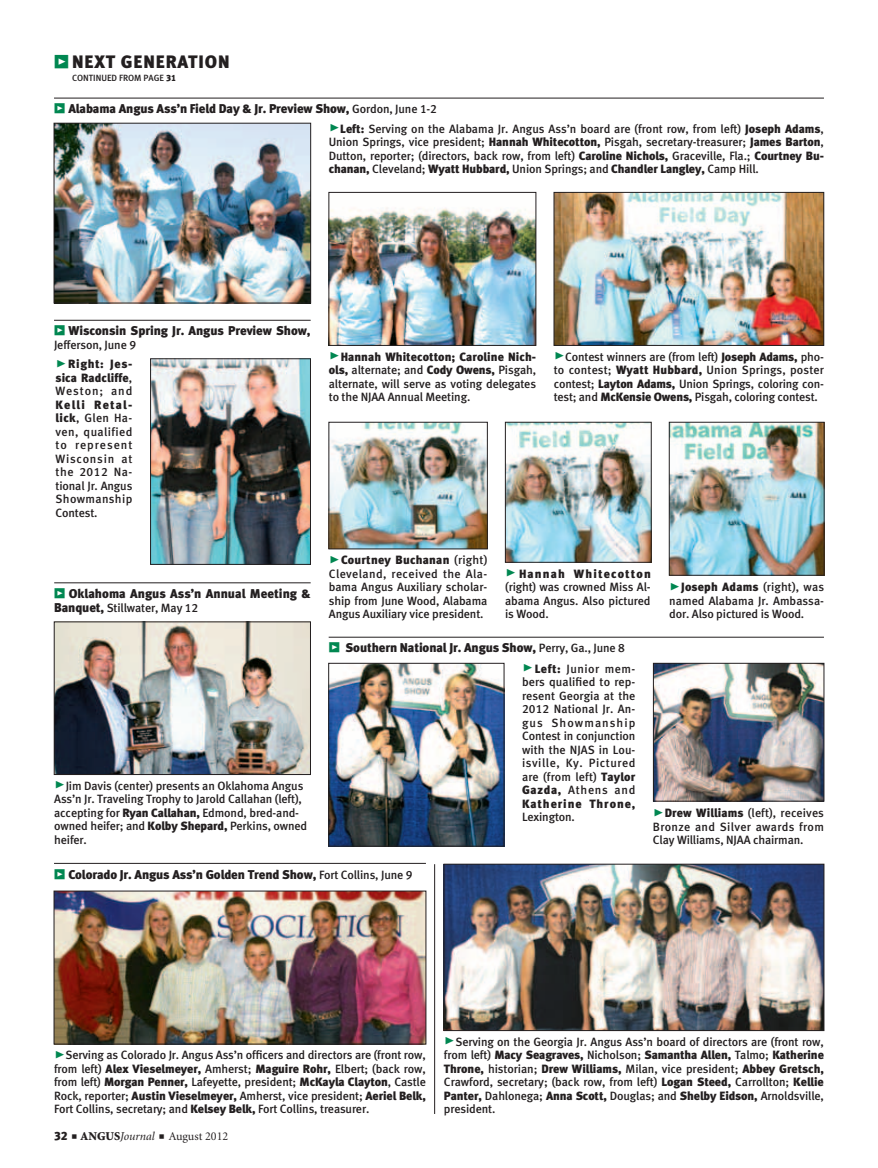
<style>
.page{position:relative;width:878px;height:1168px;background:#fff}
.page>*{position:absolute;margin:0;border:0;box-sizing:border-box;transform-origin:0 0}
.t1{font:18px "Meta Black LF";letter-spacing:.05em;color:#231f20}
.cutlines{font:12.75px "Meta Black LF";letter-spacing:-.01em;color:#231f20}
.cutlines-2{font:12px/13.5px "Meta Medium LF";letter-spacing:-.01em;color:#231f20;text-align:justify}
.t2{font:12px "Minion";color:#231f20}
.t3{font:9px "Meta Medium LF";color:#231f20}
.s1{font-family:"Meta Black Expert";color:#008751}
.s2{font-family:"Meta Black LF"}
.s3{font-family:"Meta Black Caps Expert";font-size:13.5px;color:#008751}
.s4{font-family:"Meta Medium LF";font-size:12px}
.s5{font-family:"Meta Black Caps Expert";font-size:21px;color:#008751}
.s6{font-family:"Meta Black LF";font-size:12.75px}
.s7{font-weight:900}
.s8{font-style:italic}
</style>
<div class="page">
<img style="left:56px;top:125px;width:253px;height:176px">
<div style="left:54px;top:123px;width:257px;height:180px;border:1px solid #231f20"></div>
<hr style="left:54px;top:320px;width:256px;height:1px;background:#231f20">
<hr style="left:54px;top:582px;width:256px;height:1px;background:#231f20">
<img style="left:56px;top:624px;width:252px;height:149px">
<div style="left:54px;top:622px;width:256px;height:153px;border:1px solid #231f20"></div>
<img style="left:56px;top:893px;width:368px;height:149px">
<div style="left:54px;top:891px;width:372px;height:153px;border:1px solid #231f20"></div>
<hr style="left:54px;top:863px;width:372px;height:1px;background:#231f20">
<hr style="left:328px;top:637px;width:496px;height:1px;background:#231f20">
<hr style="left:54px;top:98px;width:770px;height:1px;background:#231f20">
<img style="left:330px;top:207px;width:204px;height:137px">
<div style="left:328px;top:192px;width:208px;height:154px;border:1px solid #231f20"></div>
<img style="left:556px;top:194px;width:266px;height:150px">
<div style="left:554px;top:192px;width:270px;height:154px;border:1px solid #231f20"></div>
<img style="left:330px;top:424px;width:155px;height:123px">
<div style="left:328px;top:422px;width:159px;height:127px;border:1px solid #231f20"></div>
<img style="left:507px;top:424px;width:142px;height:136px">
<div style="left:505px;top:422px;width:146px;height:140px;border:1px solid #231f20"></div>
<img style="left:671px;top:424px;width:151px;height:149px">
<div style="left:669px;top:422px;width:155px;height:153px;border:1px solid #231f20"></div>
<img style="left:446px;top:866px;width:376px;height:163px">
<div style="left:444px;top:864px;width:380px;height:167px;border:1px solid #231f20"></div>
<img style="left:330px;top:665px;width:172px;height:179px">
<div style="left:328px;top:663px;width:176px;height:183px;border:1px solid #231f20"></div>
<img style="left:655px;top:665px;width:167px;height:134px">
<div style="left:653px;top:663px;width:171px;height:138px;border:1px solid #231f20"></div>
<hr style="left:434px;top:864px;width:1px;height:250px;background:#231f20">
<img style="left:152px;top:360px;width:156px;height:202px">
<div style="left:150px;top:358px;width:160px;height:206px;border:1px solid #231f20"></div>
<p class="t1" style="left:54px;top:51px;width:177px"><span class="s1">z</span> NEXT GENERATION</p>
<p class="t3" style="left:72px;top:73px;width:106px">CONTINUED FROM PAGE <span class="s2">31</span></p>
<p class="cutlines" style="left:54px;top:101px;width:384px"><span class="s3">Z</span> Alabama Angus Ass’n Field Day &amp; Jr. Preview Show, <span class="s4">Gordon, June 1-2</span></p>
<p class="cutlines-2" style="left:328px;top:122px;width:496px"><span class="s5">@</span><span class="s2">Left:</span> Serving on the Alabama Jr. Angus Ass’n board are (front row, from left) <span class="s2">Joseph Adams</span>, Union Springs, vice president; <span class="s2">Hannah Whitecotton,</span> Pisgah, secretary-treasurer; <span class="s2">James Barton</span>, Dutton, reporter; (directors, back row, from left) <span class="s2">Caroline Nichols,</span> Graceville, Fla.; <span class="s2">Courtney Bu&shy;chanan,</span> Cleveland; <span class="s2">Wyatt Hubbard,</span> Union Springs; and <span class="s2">Chandler Langley,</span> Camp Hill.</p>
<p class="cutlines" style="left:54px;top:323px;width:258px"><span class="s3">Z</span> Wisconsin Spring Jr. Angus Preview Show,</p>
<p class="cutlines-2" style="left:54px;top:338px;width:84px">Jefferson, June 9</p>
<p class="cutlines-2" style="left:56px;top:357px;width:78px"><span class="s5">@</span> <span class="s2">Right: Jes&shy;sica Radcliffe</span>, Weston; and <span class="s2">Kelli Retal&shy;lick</span>, Glen Ha&shy;ven, qualified to represent Wisconsin at the 2012 Na&shy;tional Jr. Angus Showmanship Contest.</p>
<p class="cutlines" style="left:54px;top:586px;width:258px"><span class="s3">Z</span> Oklahoma Angus Ass’n Annual Meeting &amp;</p>
<p class="cutlines-2" style="left:54px;top:600px;width:145px"><span class="s6">Banquet,</span> Stillwater, May 12</p>
<p class="cutlines-2" style="left:54px;top:779px;width:254px;text-align:left"><span class="s5">@</span>Jim Davis (center) presents an Oklahoma Angus Ass’n Jr. Traveling Trophy to Jarold Callahan (left), accepting for <span class="s2">Ryan Callahan,</span> Edmond, bred-and&shy;owned heifer; and <span class="s2">Kolby Shepard,</span> Perkins, owned heifer.</p>
<p class="cutlines-2" style="left:329px;top:350px;width:209px"><span class="s5">@</span><span class="s2">Hannah Whitecotton; Caroline Nich&shy;ols,</span> alternate; and <span class="s2">Cody Owens,</span> Pisgah, alternate, will serve as voting delegates to the NJAA Annual Meeting.</p>
<p class="cutlines-2" style="left:554px;top:350px;width:272px"><span class="s5">@</span>Contest winners are (from left) <span class="s2">Joseph Adams,</span> pho&shy;to contest; <span class="s2">Wyatt Hubbard,</span> Union Springs, poster contest; <span class="s2">Layton Adams,</span> Union Springs, coloring con&shy;test; and <span class="s2">McKensie Owens,</span> Pisgah, coloring contest.</p>
<p class="cutlines-2" style="left:329px;top:553px;width:160px"><span class="s5">@</span><span class="s2">Courtney Buchanan</span> (right)<br>Cleveland, received the Ala&shy;bama Angus Auxiliary scholar&shy;ship from June Wood, Alabama Angus Auxiliary vice president.</p>
<p class="cutlines-2" style="left:505px;top:567px;width:147px"><span class="s5">@</span> <span class="s2">Hannah Whitecotton </span>(right) was crowned Miss Al&shy;abama Angus. Also pictured is Wood.</p>
<p class="cutlines" style="left:328px;top:640px;width:298px"><span class="s3">Z</span> Southern National Jr. Angus Show, <span class="s4">Perry, Ga., June 8</span></p>
<p class="cutlines-2" style="left:669px;top:580px;width:156px"><span class="s5">@</span><span class="s2">Joseph Adams</span> (right), was named Alabama Jr. Ambassa&shy;dor. Also pictured is Wood.</p>
<p class="cutlines-2" style="left:522px;top:662px;width:115px"><span class="s5">@</span><span class="s2">Left:</span> Junior mem&shy;bers qualified to rep&shy;resent Georgia at the 2012 National Jr. An&shy;gus Showmanship Contest in conjunction with the NJAS in Lou&shy;isville, Ky. Pictured are (from left) <span class="s2">Taylor Gazda,</span> Athens and <span class="s2">Katherine Throne, </span>Lexington.</p>
<p class="cutlines-2" style="left:652px;top:806px;width:173px"><span class="s5">@</span><span class="s2">Drew Williams</span> (left), receives Bronze and Silver awards from Clay Williams, NJAA chairman.</p>
<p class="cutlines" style="left:54px;top:866px;width:360px"><span class="s3">Z</span> Colorado Jr. Angus Ass’n Golden Trend Show, <span class="s4">Fort Collins, June 9</span></p>
<p class="cutlines-2" style="left:54px;top:1048px;width:373px"><span class="s5">@</span>Serving as Colorado Jr. Angus Ass’n officers and directors are (front row, from left) <span class="s2">Alex Vieselmeyer,</span> Amherst; <span class="s2">Maguire Rohr,</span> Elbert; (back row, from left) <span class="s2">Morgan Penner,</span> Lafeyette, president; <span class="s2">McKayla Clayton</span>, Castle Rock, reporter; <span class="s2">Austin Vieselmeyer,</span> Amherst, vice president; <span class="s2">Aeriel Belk, </span>Fort Collins, secretary; and <span class="s2">Kelsey Belk,</span> Fort Collins, treasurer.</p>
<p class="t2" style="left:54px;top:1130px;width:176px"><span class="s2">32</span> ■ <span class="s7">ANGUS</span><span class="s8">Journal</span> ■ August 2012</p>
<p class="cutlines-2" style="left:444px;top:1034px;width:381px"><span class="s5">@</span>Serving on the Georgia Jr. Angus Ass’n board of directors are (front row, from left) <span class="s2">Macy Seagraves,</span> Nicholson; <span class="s2">Samantha Allen,</span> Talmo; <span class="s2">Katherine Throne,</span> historian; <span class="s2">Drew Williams,</span> Milan, vice president; <span class="s2">Abbey Gretsch, </span>Crawford, secretary; (back row, from left) <span class="s2">Logan Steed,</span> Carrollton; <span class="s2">Kellie Panter,</span> Dahlonega; <span class="s2">Anna Scott,</span> Douglas; and <span class="s2">Shelby Eidson,</span> Arnoldsville, president.</p>
</div>
